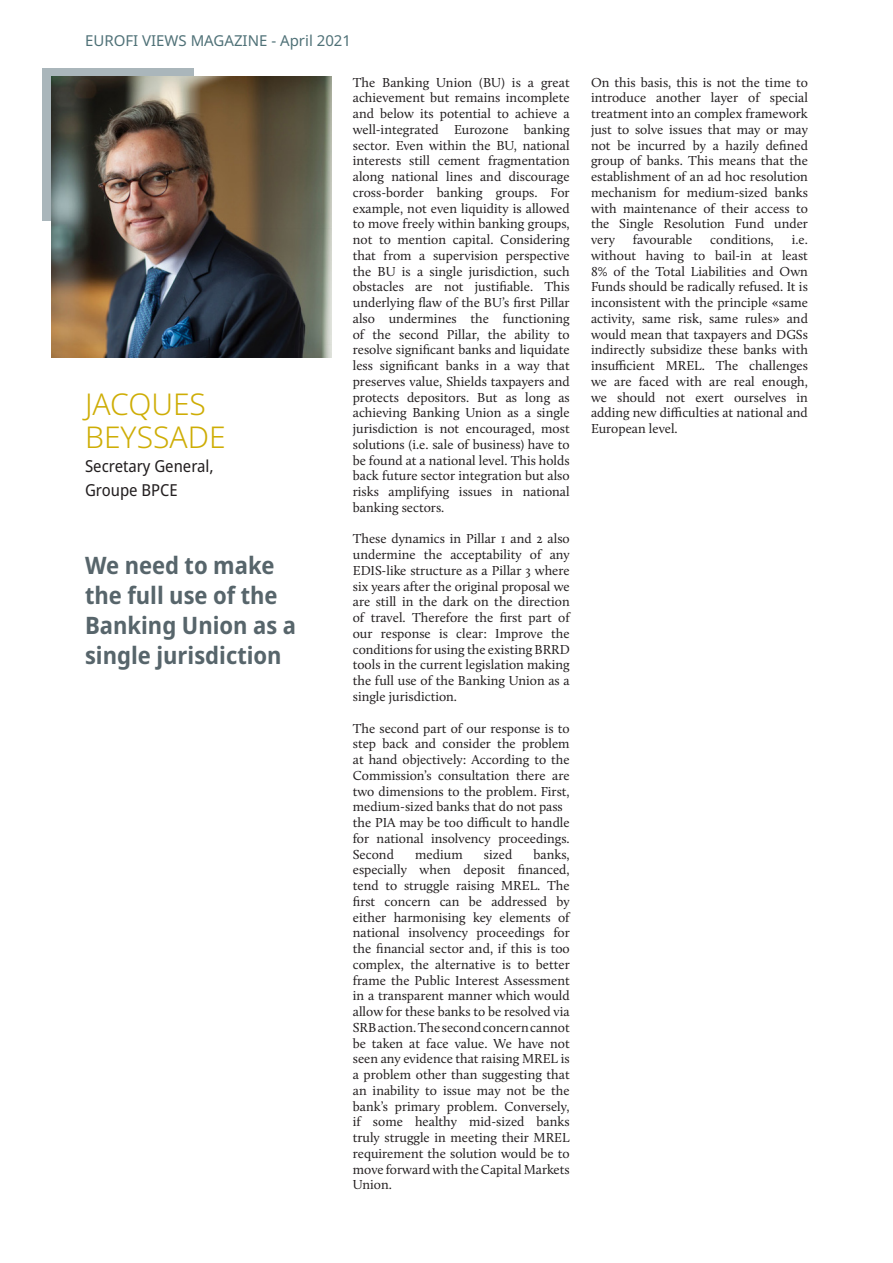
<style>
.page{position:relative;width:893px;height:1263px;background:#fff}
.page>*{position:absolute;margin:0;border:0;box-sizing:border-box;transform-origin:0 0}
.Style_Firstname_Last{font:300 30px/33px "Noto Sans";color:#cead05}
.Style_Titre{font:700 semi-condensed 24px/30px "Noto Sans";color:#57656b}
.Style_Function_Organ{font:semi-condensed 16.5px "Noto Sans";color:#231f20}
.t1{font:15px "Noto Sans";color:#4f7177}
.Style_Note{font:13.5px/15.8px "Calluna";color:#231f20;text-align:justify}
</style>
<div class="page">
<div style="left:43px;top:68px;width:151px;height:152px;background:#aab6bb"></div>
<img style="left:51px;top:77px;width:280px;height:280px">
<p class="t1" style="left:85px;top:30px;width:268px">EUROFI VIEWS MAGAZINE - April 2021</p>
<p class="Style_Firstname_Last" style="left:85px;top:388px;width:142px">JACQUES<br>BEYSSADE</p>
<p class="Style_Function_Organ" style="left:85px;top:454px;width:130px">Secretary General,</p>
<p class="Style_Function_Organ" style="left:85px;top:478px;width:94px">Groupe BPCE</p>
<p class="Style_Titre" style="left:85px;top:550px;width:213px">We need to make the full use of the<br>Banking Union as a single jurisdiction</p>
<p class="Style_Note" style="left:353px;top:74px;width:218px">The Banking Union (BU) is a great achievement but remains incomplete and below its potential to achieve a well-integrated Eurozone banking sector. Even within the BU, national interests still cement fragmentation along national lines and discourage cross-border banking groups. For example, not even liquidity is allowed to move freely within banking groups, not to mention capital. Considering that from a supervision perspective the BU is a single jurisdiction, such obstacles are not justifiable. This underlying flaw of the BU’s first Pillar also undermines the functioning of the second Pillar, the ability to resolve significant banks and liquidate less significant banks in a way that preserves value, Shields taxpayers and protects depositors. But as long as achieving Banking Union as a single jurisdiction is not encouraged, most solutions (i.e. sale of business) have to be found at a national level. This holds back future sector integration but also risks amplifying issues in national banking sectors.</p>
<p class="Style_Note" style="left:353px;top:531px;width:218px">These dynamics in Pillar 1 and 2 also undermine the acceptability of any EDIS-like structure as a Pillar 3 where six years after the original proposal we are still in the dark on the direction of travel. Therefore the first part of our response is clear: Improve the conditions for using the existing BRRD tools in the current legislation making the full use of the Banking Union as a single jurisdiction.</p>
<p class="Style_Note" style="left:353px;top:720px;width:218px">The second part of our response is to step back and consider the problem at hand objectively: According to the Commission’s consultation there are two dimensions to the problem. First, medium-sized banks that do not pass</p>
<p class="Style_Note" style="left:353px;top:814px;width:218px">the PIA may be too difficult to handle for national insolvency proceedings.<br>Second</p>
<p class="Style_Note" style="left:353px;top:846px;width:218px;text-indent:181px">banks, especially when deposit financed, tend to struggle raising MREL. The first concern can be addressed by either harmonising key elements of national insolvency proceedings for the financial sector and, if this is too complex, the alternative is to better frame the Public Interest Assessment in a transparent manner which would allow for these banks to be resolved via SRB action. The second concern cannot be taken at face value. We have not seen any evidence that raising MREL is a problem other than suggesting that an inability to issue may not be the bank’s primary problem. Conversely, if some healthy mid-sized banks truly struggle in meeting their MREL requirement the solution would be to move forward with the Capital Markets Union.</p>
<p class="Style_Note" style="left:415px;top:846px;width:49px">medium</p>
<p class="Style_Note" style="left:484px;top:846px;width:30px">sized</p>
<p class="Style_Note" style="left:591px;top:74px;width:218px">On this basis, this is not the time to introduce another layer of special treatment into an complex framework just to solve issues that may or may not be incurred by a hazily defined group of banks. This means that the establishment of an ad hoc resolution mechanism for medium-sized banks with maintenance of their access to the Single Resolution Fund under very</p>
<p class="Style_Note" style="left:633px;top:232px;width:61px">favourable</p>
<p class="Style_Note" style="left:710px;top:232px;width:65px">conditions,</p>
<p class="Style_Note" style="left:591px;top:232px;width:218px;text-indent:201px">i.e. without having to bail-in at least 8% of the Total Liabilities and Own Funds should be radically refused. It is inconsistent with the principle «same activity, same risk, same rules» and would mean that taxpayers and DGSs indirectly subsidize these banks with insufficient MREL. The challenges we are faced with are real enough, we should not exert ourselves in adding new difficulties at national and European level.</p>
</div>
